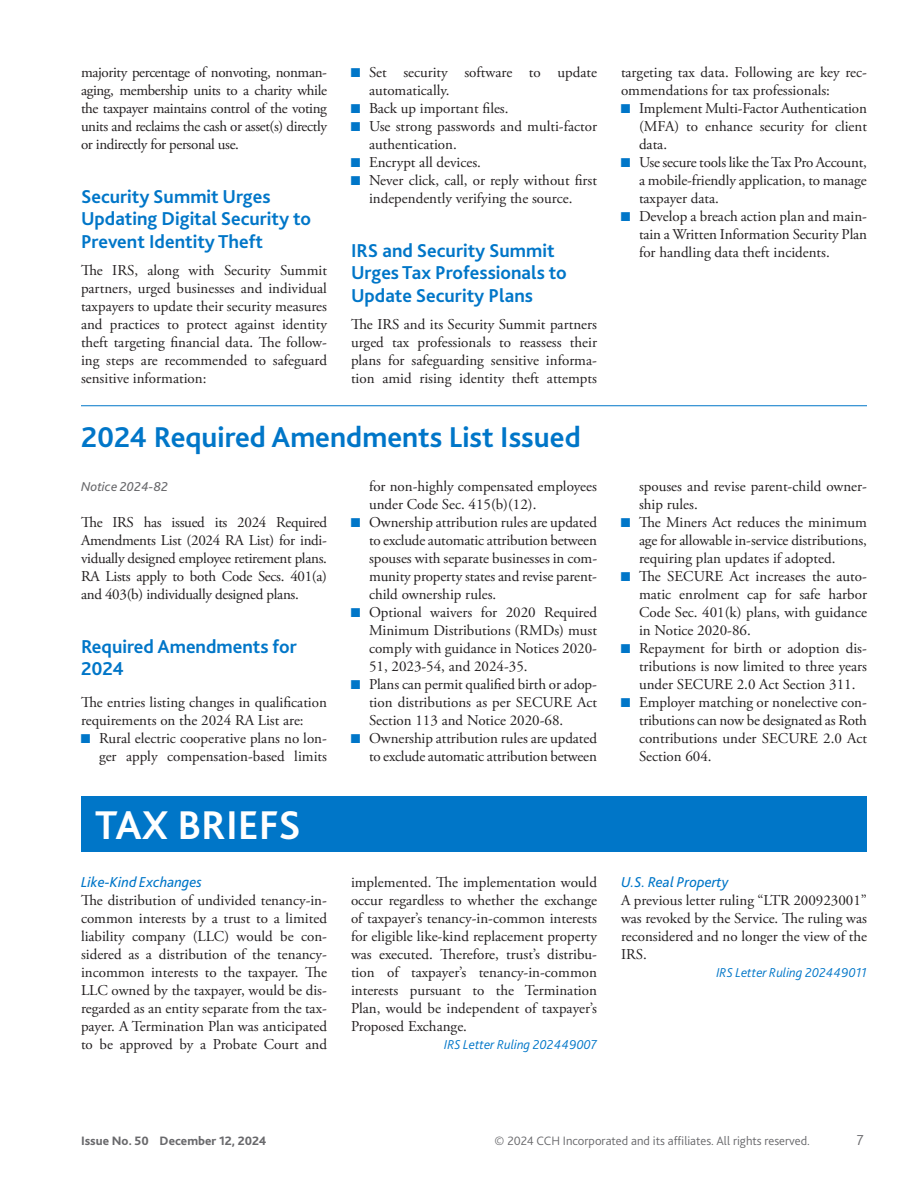
<style>
.page{position:relative;width:918px;height:1188px;background:#fff}
.page>*{position:absolute;margin:0;border:0;box-sizing:border-box;transform-origin:0 0}
.t1{font:700 42px "Bliss 2";color:#fff}
.t2{font:700 30px "Bliss 2";color:#0076c8}
.t3{font:700 19.5px/22.5px "Bliss 2";color:#0076c8}
.t4{font:15px/18px "Adobe Garamond Pro";color:#231f20;text-align:justify}
.t5{font:italic 15px "Bliss 2";color:#0076c8}
.t6{font:300 15px "Bliss 2";color:#69696c}
.t7{font:italic 300 13.5px "Bliss 2";color:#0076c8}
.t8{font:italic 13.5px "Bliss 2";color:#69696c}
.t9{font:300 12.75px "Bliss 2";color:#69696c}
.t10{font:800 12.75px "Bliss 2";color:#69696c}
.s1{color:#0076c8}
</style>
<div class="page">
<hr style="left:81px;top:405px;width:786px;height:1px;background:#0076c8">
<div style="left:81px;top:796px;width:786px;height:56px;background:#0076c8"></div>
<p class="t4" style="left:81px;top:63px;width:248px">majority percentage of nonvoting, nonman&shy;aging, membership units to a charity while the taxpayer maintains control of the voting units and reclaims the cash or asset(s) directly or indirectly for personal use.</p>
<h3 class="t3" style="left:81px;top:184px;width:232px">Security Summit Urges<br>Updating Digital Security to<br>Prevent Identity Theft</h3>
<p class="t4" style="left:81px;top:261px;width:248px">The IRS, along with Security Summit partners, urged businesses and individual taxpayers to update their security measures and practices to protect against identity theft targeting financial data. The follow&shy;ing steps are recommended to safeguard sensitive information:</p>
<p class="t4" style="left:369px;top:63px;width:230px;text-indent:-18px"><span class="s1">■</span> Set security software to update automatically.</p>
<p class="t4" style="left:351px;top:99px;width:159px"><span class="s1">■</span> Back up important files.</p>
<p class="t4" style="left:369px;top:117px;width:229px;text-indent:-18px"><span class="s1">■</span> Use strong passwords and multi-factor authentication.</p>
<p class="t4" style="left:351px;top:153px;width:131px"><span class="s1">■</span> Encrypt all devices.</p>
<p class="t4" style="left:351px;top:171px;width:248px;text-align:center"><span class="s1">■</span> Never click, call, or reply without first independently verifying the source.</p>
<h3 class="t3" style="left:351px;top:238px;width:217px">IRS and Security Summit<br>Urges Tax Professionals to<br>Update Security Plans</h3>
<p class="t4" style="left:351px;top:315px;width:248px">The IRS and its Security Summit partners urged tax professionals to reassess their plans for safeguarding sensitive informa&shy;tion amid rising identity theft attempts</p>
<h2 class="t2" style="left:81px;top:418px;width:501px">2024 Required Amendments List Issued</h2>
<p class="t8" style="left:81px;top:478px;width:89px">Notice 2024-82</p>
<p class="t4" style="left:81px;top:513px;width:248px">The IRS has issued its 2024 Required Amendments List (2024 RA List) for indi&shy;vidually designed employee retirement plans.<br>RA Lists apply to both Code Secs. 401(a) and 403(b) individually designed plans.</p>
<h3 class="t3" style="left:81px;top:634px;width:217px">Required Amendments for<br>2024</h3>
<p class="t4" style="left:81px;top:693px;width:248px">The entries listing changes in qualification requirements on the 2024 RA List are:</p>
<p class="t4" style="left:81px;top:729px;width:248px;text-align:right"><span class="s1">■</span> Rural electric cooperative plans no lon&shy;ger apply compensation-based limits</p>
<p class="t4" style="left:369px;top:477px;width:229px">for non-highly compensated employees under Code Sec. 415(b)(12).</p>
<p class="t4" style="left:369px;top:513px;width:230px;text-indent:-18px"><span class="s1">■</span> Ownership attribution rules are updated to exclude automatic attribution between spouses with separate businesses in com&shy;munity property states and revise parent&shy;child ownership rules.</p>
<p class="t4" style="left:369px;top:603px;width:230px;text-indent:-18px"><span class="s1">■</span> Optional waivers for 2020 Required Minimum Distributions (RMDs) must comply with guidance in Notices 2020- 51, 2023-54, and 2024-35.</p>
<p class="t4" style="left:369px;top:675px;width:229px;text-indent:-18px"><span class="s1">■</span> Plans can permit qualified birth or adop&shy;tion distributions as per SECURE Act Section 113 and Notice 2020-68.</p>
<p class="t4" style="left:351px;top:729px;width:247px;text-align:right"><span class="s1">■</span> Ownership attribution rules are updated to exclude automatic attribution between</p>
<h1 class="t1" style="left:95px;top:798px;width:207px">TAX BRIEFS</h1>
<p class="t5" style="left:81px;top:872px;width:122px">Like-Kind Exchanges</p>
<p class="t4" style="left:81px;top:891px;width:248px">The distribution of undivided tenancy-in&shy;common interests by a trust to a limited liability company (LLC) would be con&shy;sidered as a distribution of the tenancy&shy;incommon interests to the taxpayer. The LLC owned by the taxpayer, would be dis&shy;regarded as an entity separate from the tax&shy;payer. A Termination Plan was anticipated to be approved by a Probate Court and</p>
<p class="t4" style="left:351px;top:873px;width:248px">implemented. The implementation would occur regardless to whether the exchange of taxpayer’s tenancy-in-common interests for eligible like-kind replacement property was executed. Therefore, trust’s distribu&shy;tion of taxpayer’s tenancy-in-common interests pursuant to the Termination Plan, would be independent of taxpayer’s Proposed Exchange.</p>
<p class="t7" style="left:444px;top:1036px;width:154px">IRS Letter Ruling 202449007</p>
<p class="t4" style="left:621px;top:63px;width:248px">targeting tax data. Following are key rec&shy;ommendations for tax professionals:</p>
<p class="t4" style="left:639px;top:99px;width:230px;text-indent:-18px"><span class="s1">■</span> Implement Multi-Factor Authentication (MFA) to enhance security for client data.</p>
<p class="t4" style="left:639px;top:153px;width:229px;text-indent:-18px"><span class="s1">■</span> Use secure tools like the Tax Pro Account, a mobile-friendly application, to manage taxpayer data.</p>
<p class="t4" style="left:639px;top:207px;width:230px;text-indent:-18px"><span class="s1">■</span> Develop a breach action plan and main&shy;tain a Written Information Security Plan for handling data theft incidents.</p>
<p class="t4" style="left:639px;top:477px;width:230px">spouses and revise parent-child owner&shy;ship rules.</p>
<p class="t4" style="left:639px;top:513px;width:229px;text-indent:-18px"><span class="s1">■</span> The Miners Act reduces the minimum age for allowable in-service distributions, requiring plan updates if adopted.</p>
<p class="t4" style="left:639px;top:567px;width:230px;text-indent:-18px"><span class="s1">■</span> The SECURE Act increases the auto&shy;matic enrolment cap for safe harbor Code Sec. 401(k) plans, with guidance in Notice 2020-86.</p>
<p class="t4" style="left:639px;top:639px;width:230px;text-indent:-18px"><span class="s1">■</span> Repayment for birth or adoption dis&shy;tributions is now limited to three years under SECURE 2.0 Act Section 311.</p>
<p class="t4" style="left:639px;top:693px;width:230px;text-indent:-18px"><span class="s1">■</span> Employer matching or nonelective con&shy;tributions can now be designated as Roth contributions under SECURE 2.0 Act Section 604.</p>
<p class="t5" style="left:621px;top:872px;width:109px">U.S. Real Property</p>
<p class="t4" style="left:621px;top:891px;width:248px">A previous letter ruling “LTR 200923001” was revoked by the Service. The ruling was reconsidered and no longer the view of the IRS.</p>
<p class="t7" style="left:716px;top:964px;width:152px">IRS Letter Ruling 202449011</p>
<p class="t10" style="left:81px;top:1133px;width:187px">Issue No. 50 December 12, 2024</p>
<p class="t9" style="left:495px;top:1133px;width:317px">© 2024 CCH Incorporated and its affiliates. All rights reserved.</p>
<p class="t6" style="left:857px;top:1131px;width:9px">7</p>
</div>
